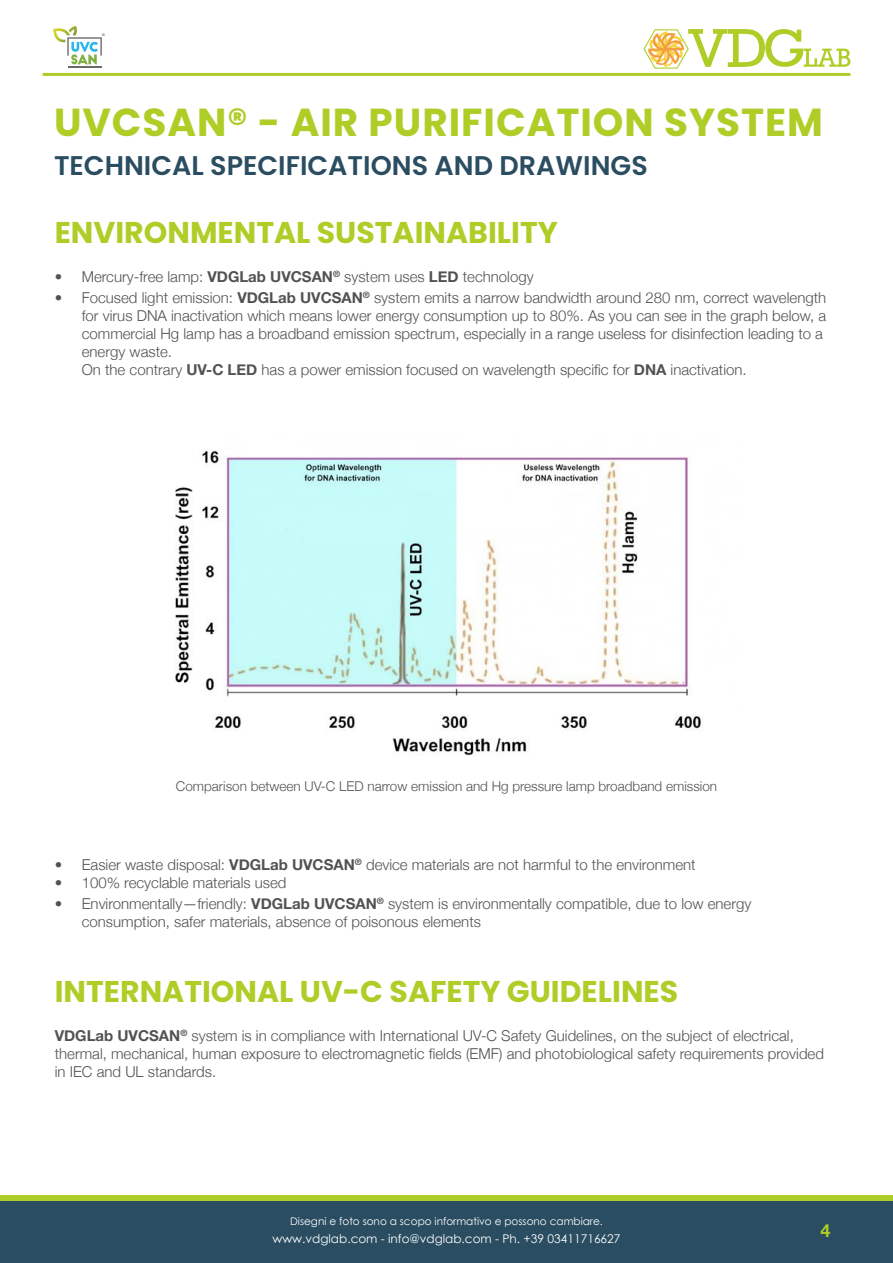
<style>
.page{position:relative;width:893px;height:1263px;background:#fff}
.page>*{position:absolute;margin:0;border:0;box-sizing:border-box;transform-origin:0 0}
.t1{font:700 39px "Poppins";letter-spacing:.025em;color:#aece27}
.t2{font:700 30px "Poppins";color:#aece27}
.t3{font:600 27px "Poppins";color:#2a4d61}
.t4{font:700 18px "Helvetica Neue";color:#aece27}
.t5{font:300 15px/18px "Helvetica Neue";color:#515254}
.t6{font:300 13.5px "Helvetica Neue";color:#515254}
.t7{font:12px "Century Gothic";color:#fff}
.t8{font:10.5px "Century Gothic";color:#fff}
.t9{font:700 3.45px "Helvetica Neue";color:#6b6a6a}
.s1{font-weight:700}
</style>
<div class="page">
<div style="left:0;top:1196px;width:893px;height:67px;background:#2a4d61"></div>
<div style="left:0;top:1196px;width:893px;height:5px;background:#aece27"></div>
<svg style="left:643px;top:29px;width:207px;height:40px"></svg>
<hr style="left:43px;top:73px;width:807px;height:3px;background:#aece27">
<hr style="left:68px;top:67px;width:33px;height:1px;background:#6a6a6a">
<svg style="left:53px;top:26px;width:49px;height:38px"></svg>
<img style="left:175px;top:450px;width:526px;height:305px">
<p class="t9" style="left:102px;top:33px;width:4px">®</p>
<h1 class="t1" style="left:54px;top:100px;width:771px">UVCSAN® - AIR PURIFICATION SYSTEM</h1>
<h3 class="t3" style="left:54px;top:149px;width:595px">TECHNICAL SPECIFICATIONS AND DRAWINGS</h3>
<h2 class="t2" style="left:55px;top:215px;width:505px">ENVIRONMENTAL SUSTAINABILITY</h2>
<p class="t5" style="left:55px;top:266px;width:480px">• Mercury-free lamp: <span class="s1">VDGLab UVCSAN</span><sup>®</sup> system uses <span class="s1">LED</span> technology</p>
<p class="t5" style="left:82px;top:287px;width:746px;text-indent:-27px">• Focused light emission: <span class="s1">VDGLab UVCSAN</span><sup>®</sup> system emits a narrow bandwidth around 280 nm, correct wavelength for virus DNA inactivation which means lower energy consumption up to 80%. As you can see in the graph below, a commercial Hg lamp has a broadband emission spectrum, especially in a range useless for disinfection leading to a energy waste.<br>On the contrary <span class="s1">UV-C LED</span> has a power emission focused on wavelength specific for <span class="s1">DNA</span> inactivation.</p>
<p class="t6" style="left:176px;top:776px;width:543px">Comparison between UV-C LED narrow emission and Hg pressure lamp broadband emission</p>
<p class="t5" style="left:55px;top:854px;width:642px">• Easier waste disposal: <span class="s1">VDGLab UVCSAN</span><sup>®</sup> device materials are not harmful to the environment</p>
<p class="t5" style="left:55px;top:872px;width:233px">• 100% recyclable materials used</p>
<p class="t5" style="left:82px;top:893px;width:671px;text-indent:-27px">• Environmentally—friendly: <span class="s1">VDGLab UVCSAN</span><sup>®</sup> system is environmentally compatible, due to low energy consumption, safer materials, absence of poisonous elements</p>
<h2 class="t2" style="left:55px;top:974px;width:625px">INTERNATIONAL UV-C SAFETY GUIDELINES</h2>
<p class="t5" style="left:55px;top:1025px;width:771px"><span class="s1">VDGLab UVCSAN</span><sup>®</sup> system is in compliance with International UV-C Safety Guidelines, on the subject of electrical, thermal, mechanical, human exposure to electromagnetic fields (EMF) and photobiological safety requirements provided in IEC and UL standards.</p>
<p class="t8" style="left:290px;top:1213px;width:314px">Disegni e foto sono a scopo informativo e possono cambiare.</p>
<p class="t7" style="left:272px;top:1230px;width:350px">www.vdglab.com - info@vdglab.com - Ph. +39 03411716627</p>
<p class="t4" style="left:820px;top:1216px;width:12px">4</p>
</div>
